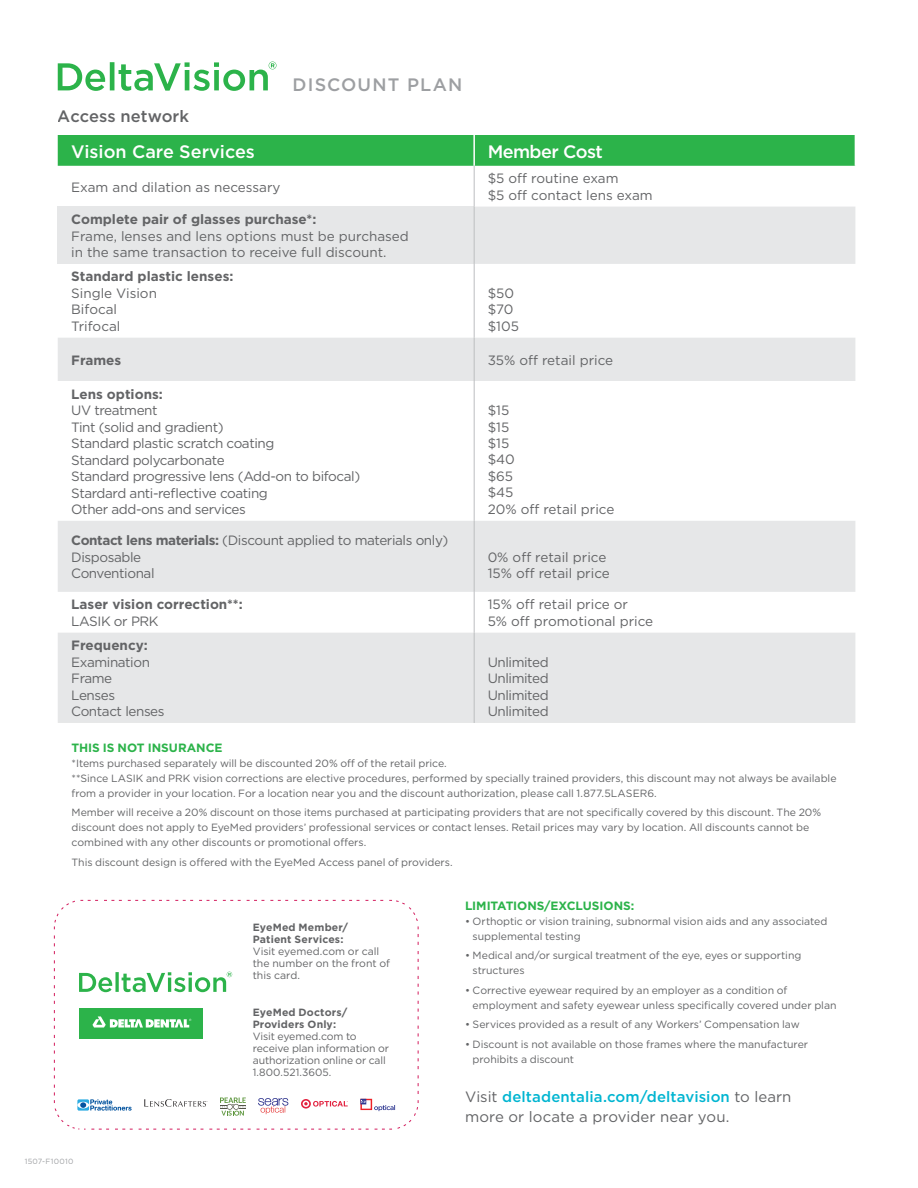
<style>
.page{position:relative;width:918px;height:1188px;background:#fff}
.page>*{position:absolute;margin:0;border:0;box-sizing:border-box;transform-origin:0 0}
.t1{font:500 18px "Gotham";color:#fff}
.t2{font:500 18px "Gotham";letter-spacing:.06em;color:#9d9fa2}
.t3{font:500 18px "Gotham";letter-spacing:-.03em;color:#fff}
.t4{font:500 16.5px "Gotham";color:#636466}
.t5{font:15px/20px "Gotham";letter-spacing:.01em;color:#636466}
.t6{font:13.5px/16.5px "Gotham";letter-spacing:-.03em;color:#636466}
.t7{font:13.5px/16.5px "Gotham";color:#636466}
.t8{font:700 13.5px "Gotham";color:#636466}
.t9{font:700 12px "Gotham";letter-spacing:-.005em;color:#2cb34a}
.t10{font:10.5px/15px "Gotham";letter-spacing:-.005em;color:#636466}
.t11{font:700 10.5px/12px "Gotham";letter-spacing:.015em;color:#636466}
.t12{font:7.5px "Gotham";letter-spacing:.04em;color:#9d9fa2}
.s1{font-weight:700}
.s2{font-weight:500;color:#00b5d1}
</style>
<div class="page">
<div style="left:58px;top:135px;width:797px;height:31px;background:#2cb34a"></div>
<svg style="left:58px;top:207px;width:797px;height:516px;fill:#e6e7e8"></svg>
<hr style="left:473px;top:135px;width:2px;height:31px;background:#fff">
<hr style="left:474px;top:166px;width:1px;height:41px;background:#bcbec0">
<hr style="left:474px;top:207px;width:1px;height:57px;background:#bcbec0">
<hr style="left:474px;top:264px;width:1px;height:74px;background:#bcbec0">
<hr style="left:474px;top:338px;width:1px;height:43px;background:#bcbec0">
<hr style="left:474px;top:381px;width:1px;height:140px;background:#bcbec0">
<hr style="left:474px;top:521px;width:1px;height:71px;background:#bcbec0">
<hr style="left:474px;top:592px;width:1px;height:41px;background:#bcbec0">
<hr style="left:474px;top:633px;width:1px;height:90px;background:#bcbec0">
<svg style="left:58px;top:62px;width:218px;height:29px"></svg>
<svg style="left:54px;top:934px;width:365px;height:196px"></svg>
<h2 class="t4" style="left:58px;top:106px;width:133px">Access network</h2>
<h1 class="t2" style="left:293px;top:73px;width:171px">DISCOUNT PLAN</h1>
<h1 class="t1" style="left:71px;top:139px;width:185px">Vision Care Services</h1>
<h1 class="t3" style="left:488px;top:139px;width:117px">Member Cost</h1>
<p class="t7" style="left:71px;top:178px;width:211px">Exam and dilation as necessary</p>
<p class="t7" style="left:488px;top:170px;width:167px">$5 off routine exam<br>$5 off contact lens exam</p>
<p class="t8" style="left:71px;top:210px;width:247px">Complete pair of glasses purchase*:</p>
<p class="t7" style="left:71px;top:227px;width:339px">Frame, lenses and lens options must be purchased in the same transaction to receive full discount.</p>
<p class="t8" style="left:71px;top:268px;width:164px">Standard plastic lenses:</p>
<p class="t7" style="left:71px;top:285px;width:87px">Single Vision<br>Bifocal<br>Trifocal</p>
<p class="t6" style="left:488px;top:285px;width:33px">$50 $70 $105</p>
<p class="t8" style="left:71px;top:351px;width:52px">Frames</p>
<p class="t7" style="left:488px;top:351px;width:127px">35% off retail price</p>
<p class="t8" style="left:71px;top:385px;width:93px">Lens options:</p>
<p class="t6" style="left:71px;top:402px;width:291px">UV treatment<br>Tint (solid and gradient)<br>Standard plastic scratch coating<br>Standard polycarbonate<br>Standard progressive lens (Add-on to bifocal)<br>Stardard anti-reflective coating<br>Other add-ons and services</p>
<p class="t7" style="left:488px;top:402px;width:128px">$15<br>$15<br>$15<br>$40<br>$65<br>$45<br>20% off retail price</p>
<p class="t6" style="left:71px;top:532px;width:379px"><span class="s1">Contact lens materials:</span> (Discount applied to materials only)<br>Disposable<br>Conventional</p>
<p class="t7" style="left:488px;top:548px;width:124px">0% off retail price<br>15% off retail price</p>
<p class="t8" style="left:71px;top:596px;width:173px">Laser vision correction**:</p>
<p class="t6" style="left:71px;top:613px;width:89px">LASIK or PRK</p>
<p class="t7" style="left:488px;top:596px;width:167px">15% off retail price or<br>5% off promotional price</p>
<p class="t8" style="left:71px;top:636px;width:78px">Frequency:</p>
<p class="t6" style="left:71px;top:653px;width:95px">Examination<br>Frame<br>Lenses<br>Contact lenses</p>
<p class="t6" style="left:488px;top:653px;width:63px;text-align:justify">Unlimited Unlimited Unlimited Unlimited</p>
<p class="t9" style="left:72px;top:739px;width:153px">THIS IS NOT INSURANCE</p>
<p class="t10" style="left:72px;top:755px;width:767px">*Items purchased separately will be discounted 20% off of the retail price.<br>**Since LASIK and PRK vision corrections are elective procedures, performed by specially trained providers, this discount may not always be available from a provider in your location. For a location near you and the discount authorization, please call 1.877.5LASER6.</p>
<p class="t10" style="left:72px;top:805px;width:751px">Member will receive a 20% discount on those items purchased at participating providers that are not specifically covered by this discount. The 20% discount does not apply to EyeMed providers’ professional services or contact lenses. Retail prices may vary by location. All discounts cannot be combined with any other discounts or promotional offers.</p>
<p class="t10" style="left:72px;top:854px;width:383px">This discount design is offered with the EyeMed Access panel of providers.</p>
<p class="t9" style="left:465px;top:897px;width:171px">LIMITATIONS/EXCLUSIONS:</p>
<p class="t10" style="left:473px;top:913px;width:356px;text-indent:-8px">• Orthoptic or vision training, subnormal vision aids and any associated supplemental testing</p>
<p class="t10" style="left:473px;top:948px;width:330px;text-indent:-8px">• Medical and/or surgical treatment of the eye, eyes or supporting structures</p>
<p class="t10" style="left:473px;top:982px;width:365px;text-indent:-8px">• Corrective eyewear required by an employer as a condition of employment and safety eyewear unless specifically covered under plan</p>
<p class="t10" style="left:465px;top:1017px;width:336px">• Services provided as a result of any Workers’ Compensation law</p>
<p class="t10" style="left:473px;top:1036px;width:337px;text-indent:-8px">• Discount is not available on those frames where the manufacturer prohibits a discount</p>
<p class="t11" style="left:253px;top:921px;width:97px">EyeMed Member/<br>Patient Services:</p>
<p class="t10" style="left:253px;top:945px;width:139px;line-height:12px">Visit eyemed.com or call the number on the front of this card.</p>
<p class="t11" style="left:253px;top:1006px;width:96px">EyeMed Doctors/<br>Providers Only:</p>
<p class="t10" style="left:253px;top:1030px;width:138px;line-height:12px">Visit eyemed.com to receive plan information or authorization online or call<br>1.800.521.3605.</p>
<p class="t12" style="left:25px;top:1156px;width:50px">1507-F10010</p>
<h3 class="t5" style="left:465px;top:1087px;width:328px">Visit <span class="s2">deltadentalia.com/deltavision</span> to learn more or locate a provider near you.</h3>
</div>
